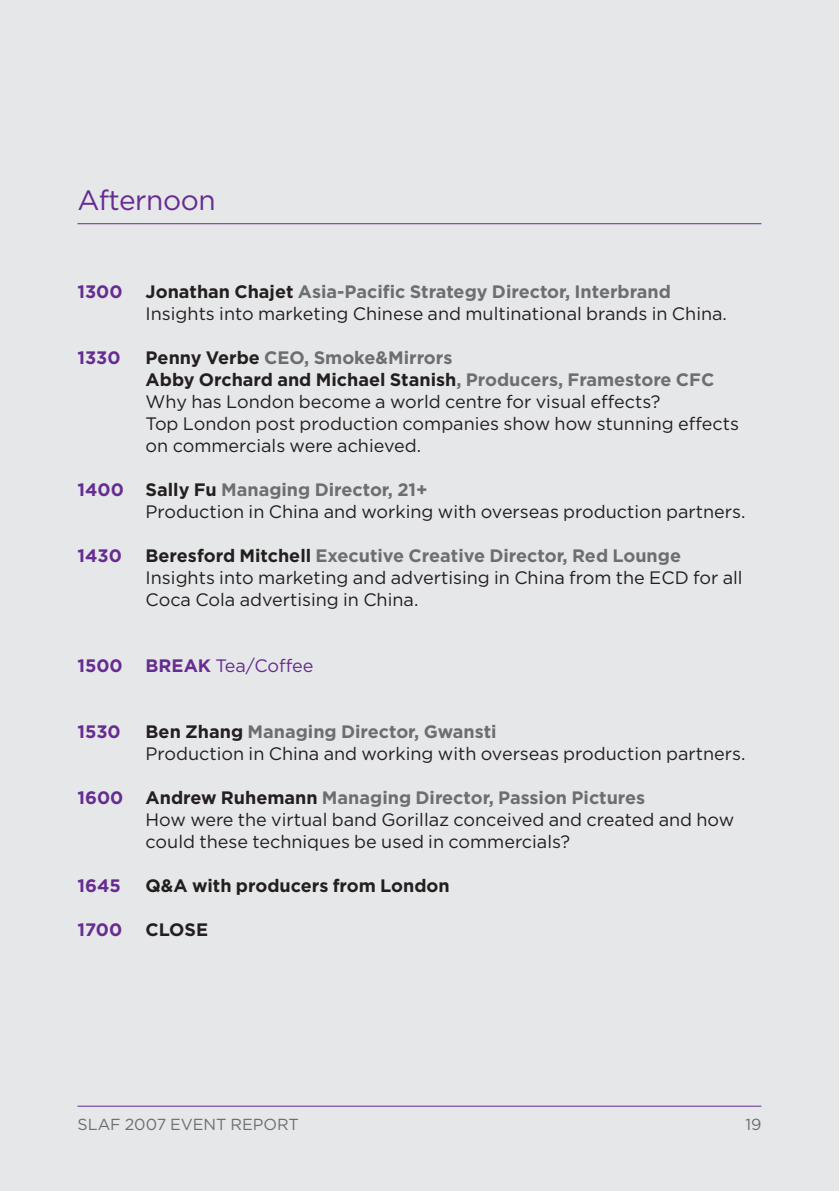
<style>
.page{position:relative;width:840px;height:1191px;background:#fff}
.page>*{position:absolute;margin:0;border:0;box-sizing:border-box;transform-origin:0 0}
.t1{font:28px "Gotham";letter-spacing:-.015em;color:#662c91}
.t2{font:18px/22px "Gotham";color:#231f20}
.t3{font:700 18px "Gotham";color:#231f20}
.t4{font:700 18px "Gotham";color:#662c91}
.t5{font:18px "Gotham";color:#662c91}
.t6{font:16px "Gotham";color:#6c6e70}
.s1{font-weight:700}
.s2{font-weight:700;color:#6c6e70}
.s3{font-weight:700;color:#662c91}
</style>
<div class="page">
<div style="left:0;top:1px;width:838px;height:1190px;background:#e6e7e8"></div>
<hr style="left:77px;top:1105px;width:684px;height:1px;background:#662c91">
<hr style="left:77px;top:223px;width:684px;height:1px;background:#662c91">
<h1 class="t1" style="left:77px;top:189px;width:140px">Afternoon</h1>
<p class="t4" style="left:77px;top:285px;width:47px">1300</p>
<p class="t2" style="left:145px;top:282px;width:582px"><span class="s1">Jonathan Chajet</span> <span class="s2">Asia-Pacific Strategy Director, Interbrand<br></span>Insights into marketing Chinese and multinational brands in China.</p>
<p class="t4" style="left:77px;top:351px;width:45px">1330</p>
<p class="t2" style="left:145px;top:348px;width:594px"><span class="s1">Penny Verbe</span> <span class="s2">CEO, Smoke&amp;Mirrors<br></span><span class="s1">Abby Orchard and Michael Stanish</span><span class="s2">, Producers, Framestore CFC </span>Why has London become a world centre for visual effects?<br>Top London post production companies show how stunning effects on commercials were achieved.</p>
<p class="t2" style="left:145px;top:480px;width:601px;text-indent:-68px"><span class="s3">1400</span> <span class="s1">Sally Fu</span> <span class="s2">Managing Director, 21+<br></span>Production in China and working with overseas production partners.</p>
<p class="t4" style="left:77px;top:549px;width:46px">1430</p>
<p class="t2" style="left:145px;top:546px;width:598px"><span class="s1">Beresford Mitchell</span> <span class="s2">Executive Creative Director, Red Lounge<br></span>Insights into marketing and advertising in China from the ECD for all<br>Coca Cola advertising in China.</p>
<p class="t4" style="left:77px;top:659px;width:47px">1500</p>
<p class="t5" style="left:145px;top:659px;width:169px"><span class="s1">BREAK</span> Tea/Coffee</p>
<p class="t4" style="left:77px;top:725px;width:45px">1530</p>
<p class="t2" style="left:145px;top:722px;width:601px"><span class="s1">Ben Zhang</span> <span class="s2">Managing Director, Gwansti<br></span>Production in China and working with overseas production partners.</p>
<p class="t2" style="left:145px;top:788px;width:590px;text-indent:-68px"><span class="s3">1600</span> <span class="s1">Andrew Ruhemann</span> <span class="s2">Managing Director, Passion Pictures<br></span>How were the virtual band Gorillaz conceived and created and how could these techniques be used in commercials?</p>
<p class="t4" style="left:77px;top:879px;width:45px">1645</p>
<p class="t3" style="left:145px;top:879px;width:305px">Q&amp;A with producers from London</p>
<p class="t4" style="left:77px;top:923px;width:46px">1700</p>
<p class="t3" style="left:145px;top:923px;width:64px">CLOSE</p>
<p class="t6" style="left:77px;top:1118px;width:223px">SLAF 2007 EVENT REPORT</p>
<p class="t6" style="left:745px;top:1118px;width:18px">19</p>
</div>
